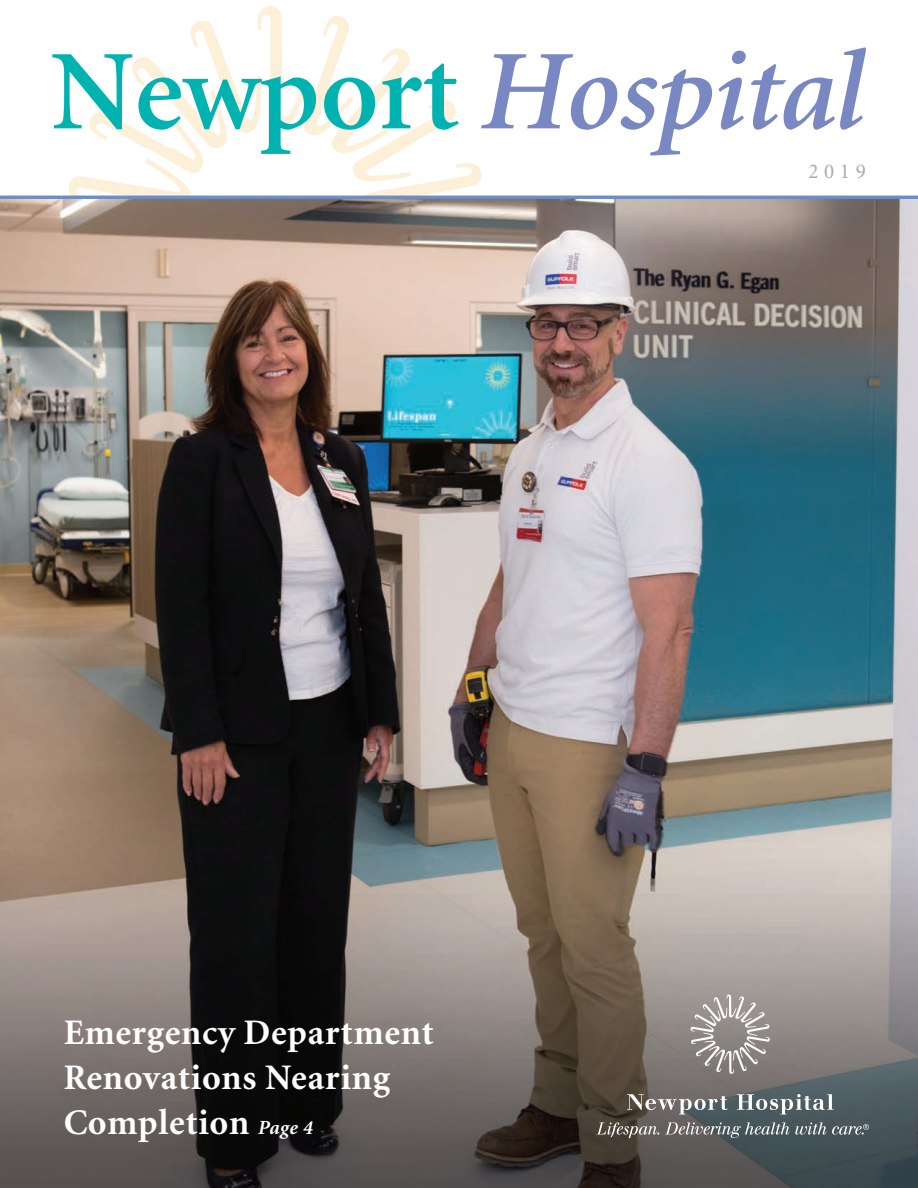
<style>
.page{position:relative;width:918px;height:1188px;background:#fff}
.page>*{position:absolute;margin:0;border:0;box-sizing:border-box;transform-origin:0 0}
.t1{font:italic 600 114px "Minion";letter-spacing:-.01em;color:#7988c3}
.t2{font:700 36px/45px "Minion";letter-spacing:.02em;color:#fff}
.t3{font:21px "Minion";color:#a8a9ad}
.s1{font-style:normal;color:#00b2b0}
.s2{font-style:italic;font-size:20.1px}
</style>
<div class="page">
<img style="left:0;top:199px;width:918px;height:989px">
<svg style="left:690px;top:994px;width:80px;height:80px;background:#a19c99"></svg>
<svg style="left:627px;top:1094px;width:101px;height:21px;background:#807f7d"></svg>
<svg style="left:737px;top:1094px;width:96px;height:21px"></svg>
<svg style="left:596px;top:1122px;width:63px;height:16px"></svg>
<svg style="left:665px;top:1122px;width:204px;height:16px;background:#6d7578"></svg>
<img style="left:69px;top:7px;width:415px;height:189px">
<hr style="left:0;top:196px;width:918px;height:3px;background:#7988c3">
<h1 class="t1" style="left:50px;top:35px;width:815px"><span class="s1">Newport</span> Hospital</h1>
<p class="t2" style="left:64px;top:1011px;width:372px">Emergency Department<br>Renovations Nearing<br>Completion <span class="s2">Page 4</span></p>
<p class="t3" style="left:808px;top:161px;width:59px">2019</p>
</div>
